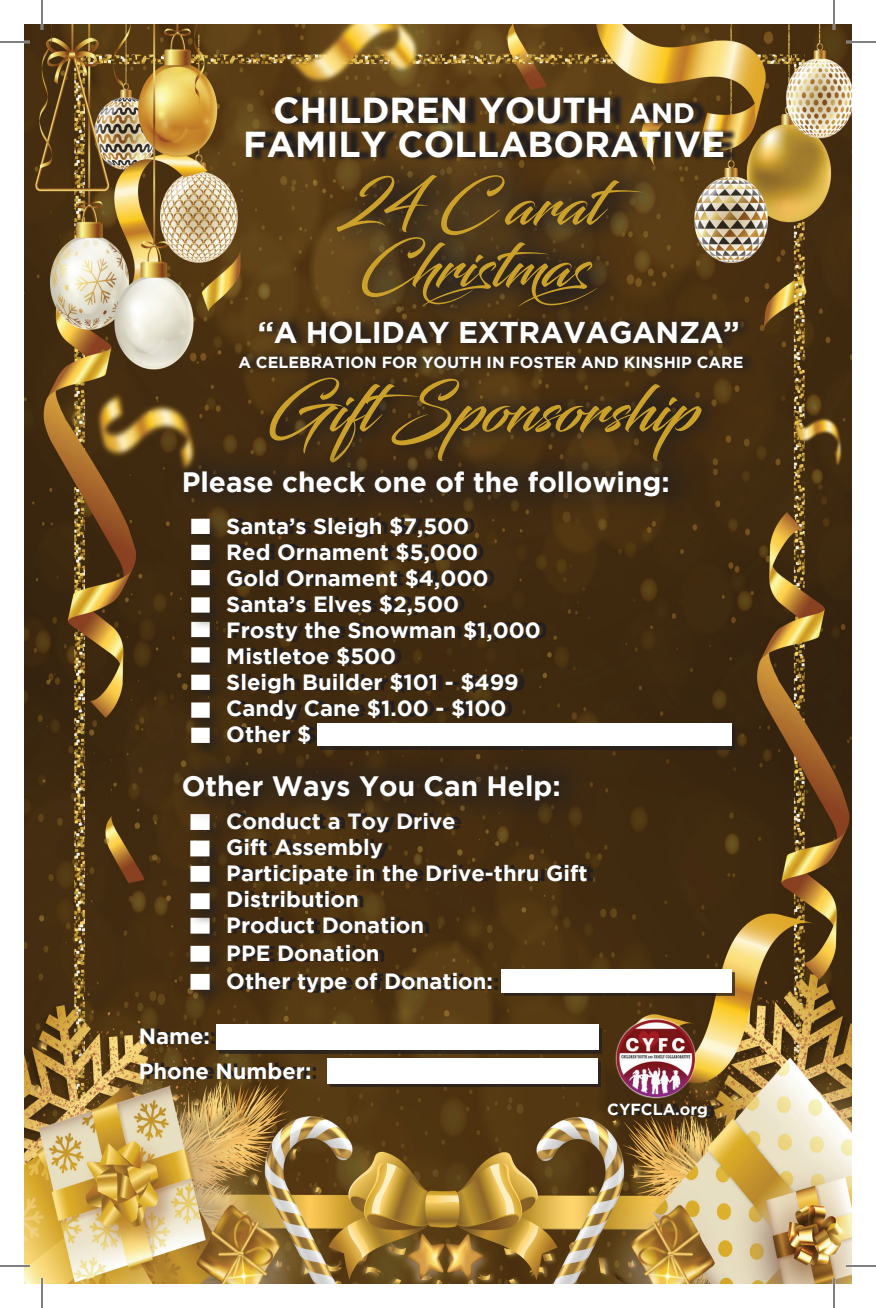
<style>
.page{position:relative;width:876px;height:1308px;background:#fff}
.page>*{position:absolute;margin:0;border:0;box-sizing:border-box;transform-origin:0 0}
.t1{font:64px "Blacksword";color:#cba12a}
.t2{font:60px/62px "Blacksword";color:#cba12a}
.t3{font:700 36px/34px "Gotham";color:#fff;text-align:center}
.t4{font:700 30px "Gotham";letter-spacing:-.01em;color:#fff}
.t5{font:700 28px "Gotham";color:#fff}
.t6{font:700 22px/26px "Gotham";color:#fff}
.t7{font:700 16px "Gotham";color:#fff}
.s1{font-size:28px}
</style>
<div class="page">
<img style="left:24px;top:24px;width:828px;height:1260px">
<svg style="left:233px;top:525px;width:313px;height:219px;background:#3b2813"></svg>
<svg style="left:233px;top:828px;width:360px;height:165px;background:#452f13"></svg>
<svg style="left:147px;top:1029px;width:68px;height:15px"></svg>
<svg style="left:147px;top:1063px;width:169px;height:16px;background:#413019"></svg>
<svg style="left:256px;top:377px;width:470px;height:104px;background:#3f2c15"></svg>
<div style="left:187px;top:514px;width:40px;height:37px;background:#231f20;opacity:.75"></div>
<div style="left:191px;top:519px;width:19px;height:15px;background:#fff;border:4px solid #fff"></div>
<div style="left:187px;top:617px;width:40px;height:37px;background:#231f20;opacity:.75"></div>
<div style="left:191px;top:622px;width:19px;height:15px;background:#fff;border:4px solid #fff"></div>
<div style="left:187px;top:540px;width:40px;height:37px;background:#231f20;opacity:.75"></div>
<div style="left:191px;top:545px;width:19px;height:15px;background:#fff;border:4px solid #fff"></div>
<div style="left:187px;top:643px;width:40px;height:36px;background:#3a2811"></div>
<div style="left:191px;top:647px;width:19px;height:16px;background:#fff;border:4px solid #fff"></div>
<div style="left:187px;top:565px;width:40px;height:37px;background:#3a2711"></div>
<div style="left:191px;top:570px;width:19px;height:15px;background:#fff;border:4px solid #fff"></div>
<div style="left:187px;top:670px;width:40px;height:37px;background:#3c2912"></div>
<div style="left:191px;top:675px;width:19px;height:15px;background:#fff;border:4px solid #fff"></div>
<div style="left:187px;top:593px;width:40px;height:36px;background:#231f20;opacity:.75"></div>
<div style="left:191px;top:597px;width:19px;height:16px;background:#fff;border:4px solid #fff"></div>
<div style="left:187px;top:698px;width:40px;height:37px;background:#231f20;opacity:.75"></div>
<div style="left:191px;top:702px;width:19px;height:16px;background:#fff;border:4px solid #fff"></div>
<div style="left:187px;top:723px;width:40px;height:37px;background:#231f20;opacity:.75"></div>
<div style="left:191px;top:728px;width:19px;height:15px;background:#fff;border:4px solid #fff"></div>
<div style="left:186px;top:809px;width:41px;height:38px;background:#3e2a13"></div>
<svg style="left:190px;top:828px;width:20px;height:2px"></svg>
<div style="left:186px;top:836px;width:41px;height:37px;background:#231f20;opacity:.75"></div>
<div style="left:190px;top:841px;width:20px;height:15px;background:#fff;border:4px solid #fff"></div>
<div style="left:186px;top:861px;width:41px;height:38px;background:#231f20;opacity:.75"></div>
<div style="left:190px;top:866px;width:20px;height:16px;background:#fff;border:4px solid #fff"></div>
<div style="left:186px;top:913px;width:41px;height:38px;background:#231f20;opacity:.75"></div>
<div style="left:190px;top:918px;width:20px;height:16px;background:#fff;border:4px solid #fff"></div>
<div style="left:186px;top:941px;width:41px;height:38px;background:#231f20;opacity:.75"></div>
<div style="left:190px;top:946px;width:20px;height:16px;background:#fff;border:4px solid #fff"></div>
<div style="left:186px;top:969px;width:41px;height:38px;background:#231f20;opacity:.75"></div>
<div style="left:190px;top:974px;width:20px;height:16px;background:#fff;border:4px solid #fff"></div>
<div style="left:186px;top:889px;width:41px;height:37px;background:#231f20;opacity:.75"></div>
<div style="left:190px;top:893px;width:20px;height:16px;background:#fff;border:4px solid #fff"></div>
<img style="left:615px;top:1019px;width:81px;height:79px">
<svg style="left:614px;top:1103px;width:99px;height:15px"></svg>
<div style="left:219px;top:1028px;width:383px;height:26px;background:#2f251c"></div>
<div style="left:216px;top:1025px;width:383px;height:25px;background:#fff"></div>
<div style="left:331px;top:1061px;width:270px;height:26px;background:#2e241c"></div>
<div style="left:328px;top:1058px;width:270px;height:26px;background:#fff"></div>
<div style="left:505px;top:972px;width:230px;height:24px;background:#231f20;opacity:.75"></div>
<div style="left:501px;top:969px;width:231px;height:23px;background:#fff"></div>
<div style="left:320px;top:727px;width:415px;height:23px;background:#231f20"></div>
<div style="left:317px;top:723px;width:415px;height:23px;background:#fff"></div>
<svg style="left:318px;top:163px;width:360px;height:150px;background:#4c3619"></svg>
<svg style="left:251px;top:93px;width:486px;height:70px;background:#4c381c"></svg>
<svg style="left:237px;top:348px;width:521px;height:29px;background:#412e15"></svg>
<svg style="left:256px;top:313px;width:497px;height:40px;background:#422e15"></svg>
<svg style="left:163px;top:442px;width:542px;height:83px;background:#402c14"></svg>
<svg style="left:164px;top:746px;width:433px;height:82px;background:#3d2a15"></svg>
<hr style="left:0;top:41px;width:30px;height:2px;background:#fff">
<hr style="left:846px;top:41px;width:30px;height:2px;background:#fff">
<hr style="left:0;top:1265px;width:30px;height:2px;background:#fff">
<hr style="left:846px;top:1265px;width:30px;height:2px;background:#fff">
<hr style="left:41px;top:0;width:2px;height:30px;background:#fff">
<hr style="left:41px;top:1278px;width:2px;height:30px;background:#fff">
<hr style="left:833px;top:0;width:2px;height:30px;background:#fff">
<hr style="left:833px;top:1278px;width:2px;height:30px;background:#fff">
<hr style="left:0;top:42px;width:30px;height:1px;background:#000">
<hr style="left:846px;top:42px;width:30px;height:1px;background:#000">
<hr style="left:0;top:1266px;width:30px;height:1px;background:#000">
<hr style="left:846px;top:1266px;width:30px;height:1px;background:#000">
<hr style="left:42px;top:0;width:1px;height:30px;background:#000">
<hr style="left:42px;top:1278px;width:1px;height:30px;background:#000">
<hr style="left:834px;top:0;width:1px;height:30px;background:#000">
<hr style="left:834px;top:1278px;width:1px;height:30px;background:#000">
<h3 class="t3" style="left:243px;top:93px;width:484px">CHILDREN YOUTH <span class="s1">AND<br></span>FAMILY COLLABORATIVE</h3>
<h2 class="t2" style="left:348px;top:173px;width:300px">24 C arat<br>C hr istmas</h2>
<h3 class="t4" style="left:258px;top:315px;width:483px">“A HOLIDAY EXTRAVAGANZA”</h3>
<p class="t7" style="left:239px;top:353px;width:506px">A CELEBRATION FOR YOUTH IN FOSTER AND KINSHIP CARE</p>
<h1 class="t1" style="left:268px;top:372px;width:432px">GiftSponsorship</h1>
<p class="t5" style="left:182px;top:466px;width:489px">Please check one of the following:</p>
<p class="t6" style="left:226px;top:513px;width:316px">Santa’s Sleigh $7,500<br>Red Ornament $5,000<br>Gold Ornament $4,000<br>Santa’s Elves $2,500<br>Frosty the Snowman $1,000<br>Mistletoe $500<br>Sleigh Builder $101 - $499<br>Candy Cane $1.00 - $100<br>Other $</p>
<p class="t5" style="left:182px;top:770px;width:381px">Other Ways You Can Help:</p>
<p class="t6" style="left:226px;top:808px;width:363px">Conduct a Toy Drive<br>Gift Assembly<br>Participate in the Drive-thru Gift<br>Distribution<br>Product Donation</p>
<p class="t6" style="left:226px;top:939px;width:268px;line-height:28px">PPE Donation<br>Other type of Donation:</p>
<p class="t6" style="left:139px;top:1018px;width:174px;line-height:35px">Name:<br>Phone Number:</p>
<p class="t7" style="left:607px;top:1100px;width:102px">CYFCLA.org</p>
</div>
